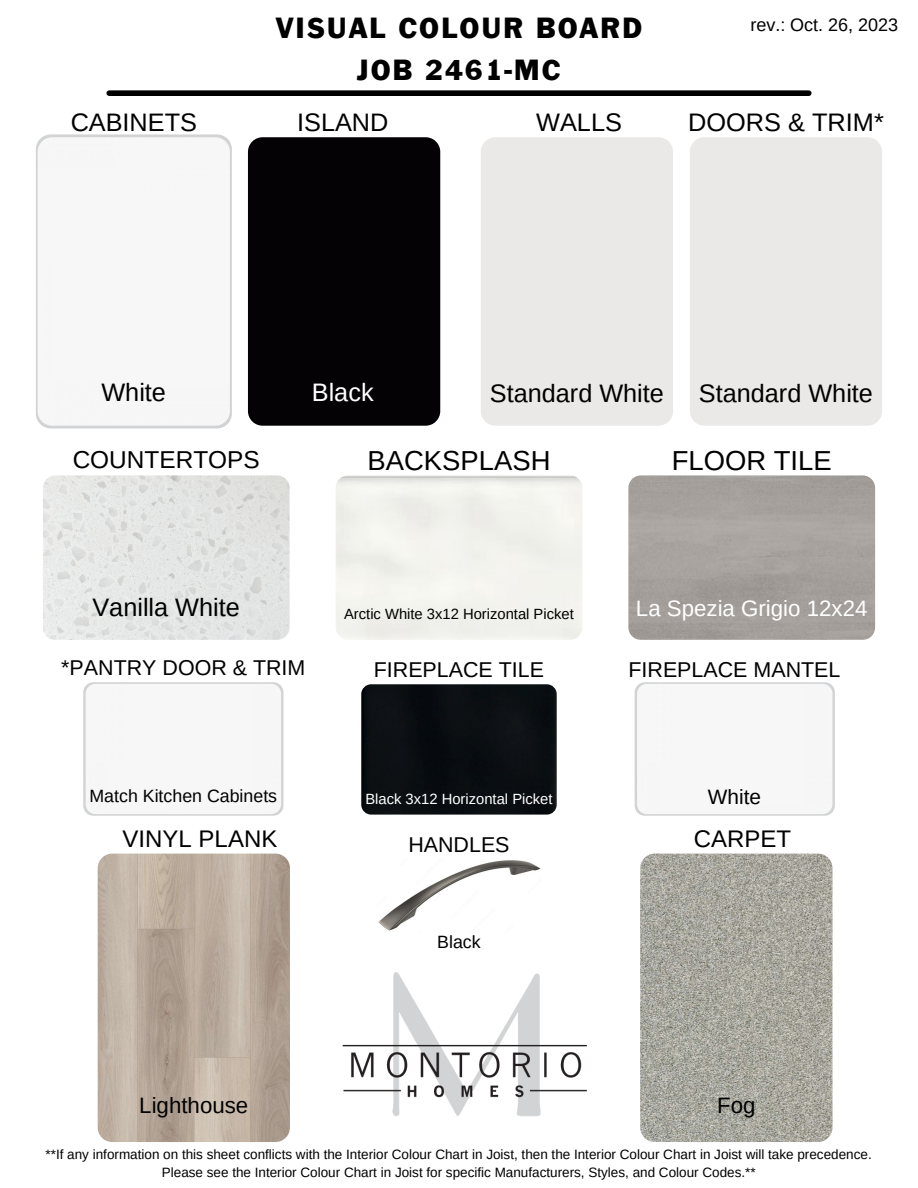
<style>
.page{position:relative;width:918px;height:1188px;background:#fff}
.page>*{position:absolute;margin:0;border:0;box-sizing:border-box;transform-origin:0 0}
.t1{font:30.3px "Franklin Gothic";letter-spacing:.06em;color:#000}
.t2{font:27.45px "Arimo";color:#000}
.t3{font:25.35px "Arimo";color:#000}
.t4{font:25.35px "Arimo";color:#fff}
.t5{font:25.2px "Arimo";color:#000}
.t6{font:24.45px "Arimo";color:#000}
.t7{font:24px "Arimo";color:#000}
.t8{font:22.2px "Arimo";color:#fff}
.t9{font:22.2px "Arimo";color:#000}
.t10{font:21.45px "Arimo";color:#000}
.t11{font:20.7px "Arimo";color:#000}
.t12{font:18px "Arimo";color:#000}
.t13{font:17.85px "Arimo";color:#000}
.t14{font:14.7px "Arimo";color:#000}
.t15{font:14.7px "Arimo";color:#fff}
.t16{font:13.5px "Arimo";color:#000}
</style>
<div class="page">
<div style="left:109px;top:90px;width:700px;height:6px;background:#000"></div>
<div style="left:36px;top:134px;width:196px;height:294px;background:linear-gradient(to right,#d1d3d4,#d1d3d4);border-radius:15px"></div>
<img style="left:38px;top:137px;width:192px;height:289px;border-radius:15px">
<img style="left:342px;top:972px;width:245px;height:144px">
<div style="left:248px;top:137px;width:192px;height:289px;background:#040205;border-radius:15px"></div>
<img style="left:43px;top:475px;width:247px;height:165px;border-radius:12px">
<img style="left:628px;top:475px;width:247px;height:165px;border-radius:12px">
<img style="left:98px;top:854px;width:192px;height:288px;border-radius:15px">
<svg style="left:635px;top:682px;width:200px;height:134px"></svg>
<img style="left:640px;top:854px;width:193px;height:288px;border-radius:15px">
<div style="left:361px;top:684px;width:196px;height:131px;background:#0a0f12;border-radius:10px"></div>
<img style="left:637px;top:684px;width:195px;height:130px;border-radius:10px">
<img style="left:378px;top:860px;width:163px;height:71px">
<div style="left:83px;top:682px;width:200px;height:134px;background:#d1d3d4;border-radius:10px"></div>
<div style="left:86px;top:684px;width:195px;height:130px;background:#f7f7f7;border-radius:10px"></div>
<p class="t1" style="left:276px;top:17px;width:368px">VISUAL COLOUR BOARD</p>
<p class="t1" style="left:357px;top:60px;width:205px">JOB 2461-MC</p>
<p class="t12" style="left:750px;top:14px;width:149px">rev.: Oct. 26, 2023</p>
<p class="t3" style="left:71px;top:108px;width:128px">CABINETS</p>
<p class="t3" style="left:536px;top:108px;width:87px">WALLS</p>
<p class="t3" style="left:297px;top:108px;width:93px">ISLAND</p>
<p class="t3" style="left:688px;top:108px;width:197px">DOORS &amp; TRIM*</p>
<p class="t3" style="left:101px;top:378px;width:66px">White</p>
<p class="t4" style="left:312px;top:378px;width:63px">Black</p>
<p class="t5" style="left:490px;top:379px;width:176px">Standard White</p>
<p class="t5" style="left:699px;top:379px;width:176px">Standard White</p>
<p class="t6" style="left:73px;top:446px;width:189px">COUNTERTOPS</p>
<p class="t2" style="left:367px;top:445px;width:185px">BACKSPLASH</p>
<p class="t2" style="left:672px;top:445px;width:162px">FLOOR TILE</p>
<p class="t3" style="left:92px;top:593px;width:149px">Vanilla White</p>
<p class="t14" style="left:344px;top:605px;width:231px">Arctic White 3x12 Horizontal Picket</p>
<p class="t8" style="left:636px;top:596px;width:233px">La Spezia Grigio 12x24</p>
<p class="t10" style="left:61px;top:656px;width:246px">*PANTRY DOOR &amp; TRIM</p>
<p class="t10" style="left:374px;top:658px;width:172px">FIREPLACE TILE</p>
<p class="t10" style="left:628px;top:658px;width:213px">FIREPLACE MANTEL</p>
<p class="t13" style="left:90px;top:786px;width:189px">Match Kitchen Cabinets</p>
<p class="t15" style="left:365px;top:791px;width:189px">Black 3x12 Horizontal Picket</p>
<p class="t11" style="left:708px;top:785px;width:55px">White</p>
<p class="t7" style="left:123px;top:825px;width:156px">VINYL PLANK</p>
<p class="t10" style="left:408px;top:832px;width:103px">HANDLES</p>
<p class="t7" style="left:694px;top:825px;width:99px">CARPET</p>
<p class="t13" style="left:437px;top:932px;width:45px">Black</p>
<p class="t9" style="left:139px;top:1092px;width:110px">Lighthouse</p>
<p class="t9" style="left:717px;top:1092px;width:40px">Fog</p>
<p class="t16" style="left:46px;top:1147px;width:828px">**If any information on this sheet conflicts with the Interior Colour Chart in Joist, then the Interior Colour Chart in Joist will take precedence.</p>
<p class="t16" style="left:162px;top:1165px;width:595px">Please see the Interior Colour Chart in Joist for specific Manufacturers, Styles, and Colour Codes.**</p>
</div>
